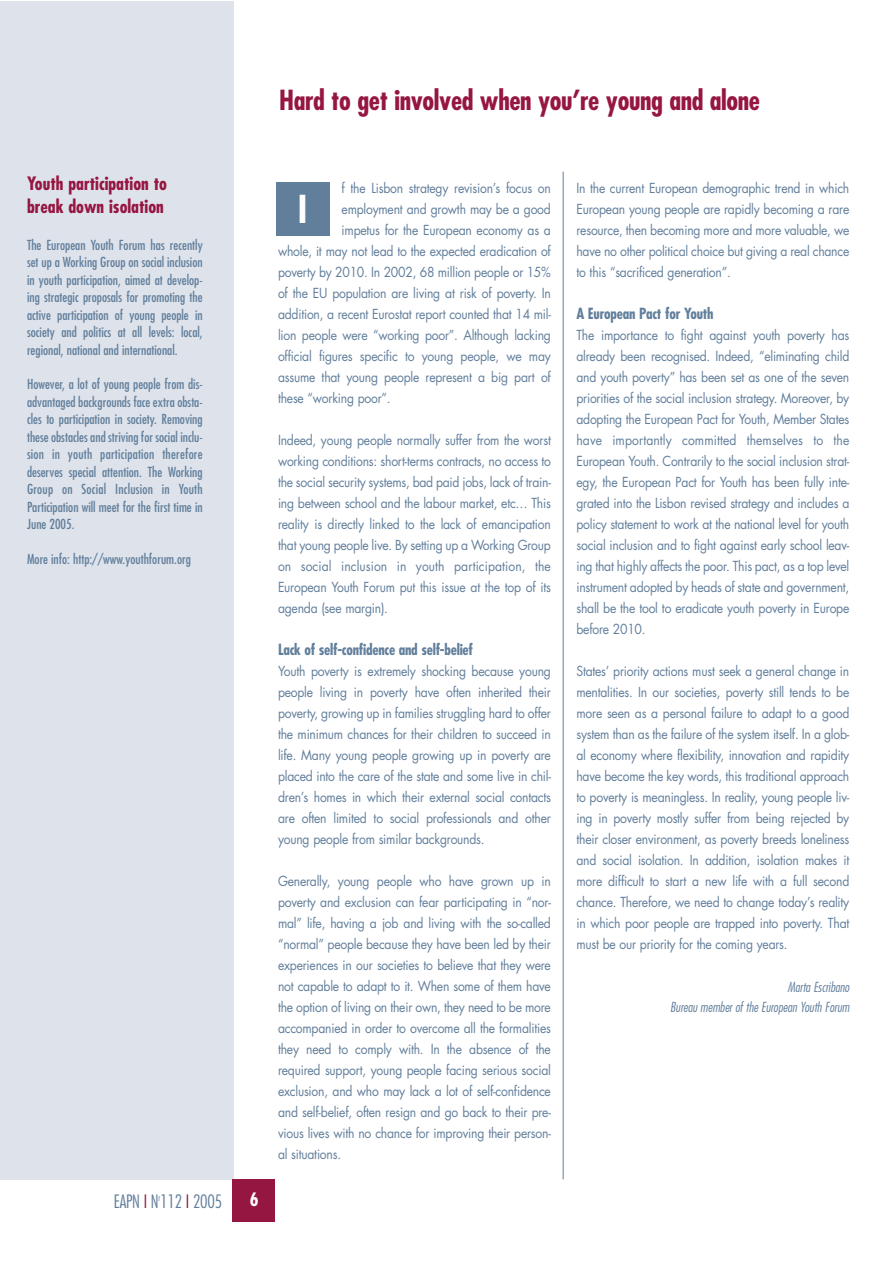
<style>
.page{position:relative;width:893px;height:1263px;background:#fff}
.page>*{position:absolute;margin:0;border:0;box-sizing:border-box;transform-origin:0 0}
.t1{font:700 condensed 37.5px "Futura";color:#fff}
.t2{font:700 condensed 27px "Futura";letter-spacing:-.015em;color:#961642}
.t3{font:700 condensed 27px "Futura";color:#fff}
.t4{font:700 condensed 18px/22.8px "Futura";color:#961642}
.t5{font:300 condensed 18px "Futura";letter-spacing:-.015em;color:#617e9b}
.t6{font:700 condensed 18px "Futura";color:#fff}
.t7{font:700 condensed 15px "Futura";letter-spacing:-.015em;color:#617e9b}
.t8{font:13.5px/21px "Futura";letter-spacing:-.02em;color:#617e9b;text-align:justify;scale:.9 1}
.t9{font:condensed 13.5px/17.4px "Futura";color:#617e9b;text-align:justify}
.t10{font:italic 300 condensed 13.5px/20.4px "Futura";color:#617e9b;text-align:right}
.s1{color:#961642}
</style>
<div class="page">
<div style="left:0;top:2px;width:234px;height:1177px;background:#dee3eb"></div>
<div style="left:233px;top:1179px;width:42px;height:43px;background:#961642"></div>
<hr style="left:562px;top:172px;width:1px;height:1007px;background:#617e9b">
<div style="left:276px;top:182px;width:53px;height:54px;background:#617e9b"></div>
<h2 class="t2" style="left:279px;top:88px;width:482px">Hard to get involved when you’re young and alone</h2>
<h3 class="t4" style="left:27px;top:173px;width:141px">Youth participation to break down isolation</h3>
<p class="t9" style="left:27px;top:237px;width:177px">The European Youth Forum has recently set up a Working Group on social inclusion in youth participation, aimed at develop&shy;ing strategic proposals for promoting the active participation of young people in society and politics at all levels: local, regional, national and international.</p>
<p class="t9" style="left:27px;top:377px;width:177px">However, a lot of young people from dis&shy;advantaged backgrounds face extra obsta&shy;cles to participation in society. Removing these obstacles and striving for social inclu&shy;sion in youth participation therefore deserves special attention. The Working Group on Social Inclusion in Youth Participation will meet for the first time in June 2005.</p>
<p class="t9" style="left:27px;top:552px;width:165px">More info: http://www.youthforum.org</p>
<h3 class="t5" style="left:114px;top:1194px;width:110px">EAPN <span class="s1">I</span> N<sup>r</sup>112 <span class="s1">I</span> 2005</h3>
<h2 class="t3" style="left:247px;top:1189px;width:15px">2</h2>
<h3 class="t6" style="left:250px;top:1191px;width:10px">6</h3>
<p class="t8" style="left:341px;top:179px;width:234px">f the Lisbon strategy revision’s focus on</p>
<p class="t8" style="left:341px;top:200px;width:234px">employment and growth may be a good</p>
<p class="t8" style="left:341px;top:221px;width:234px">impetus for the European economy as a</p>
<p class="t8" style="left:278px;top:242px;width:305px">whole, it may not lead to the expected eradication of</p>
<p class="t8" style="left:278px;top:263px;width:305px">poverty by 2010. In 2002, 68 million people or 15%</p>
<p class="t8" style="left:278px;top:284px;width:305px">of the EU population are living at risk of poverty. In</p>
<p class="t8" style="left:278px;top:305px;width:305px">addition, a recent Eurostat report counted that 14 mil-</p>
<p class="t8" style="left:278px;top:326px;width:305px">lion people were “working poor”. Although lacking</p>
<p class="t8" style="left:278px;top:347px;width:305px">official figures specific to young people, we may</p>
<p class="t8" style="left:278px;top:368px;width:305px">assume that young people represent a big part of</p>
<p class="t8" style="left:278px;top:389px;width:127px">these “working poor”.</p>
<p class="t8" style="left:278px;top:431px;width:305px">Indeed, young people normally suffer from the worst working conditions: short-terms contracts, no access to the social security systems, bad paid jobs, lack of train&shy;ing between school and the labour market, etc… This reality is directly linked to the lack of emancipation that young people live. By setting up a Working Group on social inclusion in youth participation, the European Youth Forum put this issue at the top of its agenda (see margin).</p>
<p class="t7" style="left:278px;top:643px;width:196px">Lack of self-confidence and self-belief</p>
<p class="t8" style="left:278px;top:662px;width:305px">Youth poverty is extremely shocking because young people living in poverty have often inherited their poverty, growing up in families struggling hard to offer the minimum chances for their children to succeed in life. Many young people growing up in poverty are placed into the care of the state and some live in chil&shy;dren’s homes in which their external social contacts are often limited to social professionals and other young people from similar backgrounds.</p>
<p class="t8" style="left:278px;top:872px;width:305px">Generally, young people who have grown up in poverty and exclusion can fear participating in “nor&shy;mal” life, having a job and living with the so-called “normal” people because they have been led by their experiences in our societies to believe that they were not capable to adapt to it. When some of them have the option of living on their own, they need to be more accompanied in order to overcome all the formalities they need to comply with. In the absence of the required support, young people facing serious social exclusion, and who may lack a lot of self-confidence and self-belief, often resign and go back to their pre&shy;vious lives with no chance for improving their person&shy;al situations.</p>
<h1 class="t1" style="left:298px;top:193px;width:11px">I</h1>
<p class="t8" style="left:576px;top:179px;width:305px">In the current European demographic trend in which European young people are rapidly becoming a rare resource, then becoming more and more valuable, we have no other political choice but giving a real chance to this “sacrificed generation”.</p>
<p class="t7" style="left:576px;top:307px;width:139px">A European Pact for Youth</p>
<p class="t8" style="left:576px;top:326px;width:305px">The importance to fight against youth poverty has already been recognised. Indeed, “eliminating child and youth poverty” has been set as one of the seven priorities of the social inclusion strategy. Moreover, by adopting the European Pact for Youth, Member States have importantly committed themselves to the European Youth. Contrarily to the social inclusion strat&shy;egy, the European Pact for Youth has been fully inte&shy;grated into the Lisbon revised strategy and includes a policy statement to work at the national level for youth social inclusion and to fight against early school leav&shy;ing that highly affects the poor. This pact, as a top level instrument adopted by heads of state and government, shall be the tool to eradicate youth poverty in Europe before 2010.</p>
<p class="t8" style="left:576px;top:662px;width:305px">States’ priority actions must seek a general change in mentalities. In our societies, poverty still tends to be more seen as a personal failure to adapt to a good system than as the failure of the system itself. In a glob&shy;al economy where flexibility, innovation and rapidity have become the key words, this traditional approach to poverty is meaningless. In reality, young people liv&shy;ing in poverty mostly suffer from being rejected by their closer environment, as poverty breeds loneliness and social isolation. In addition, isolation makes it more difficult to start a new life with a full second chance. Therefore, we need to change today’s reality in which poor people are trapped into poverty. That must be our priority for the coming years.</p>
<p class="t10" style="left:670px;top:977px;width:181px">Marta Escribano<br>Bureau member of the European Youth Forum</p>
</div>
